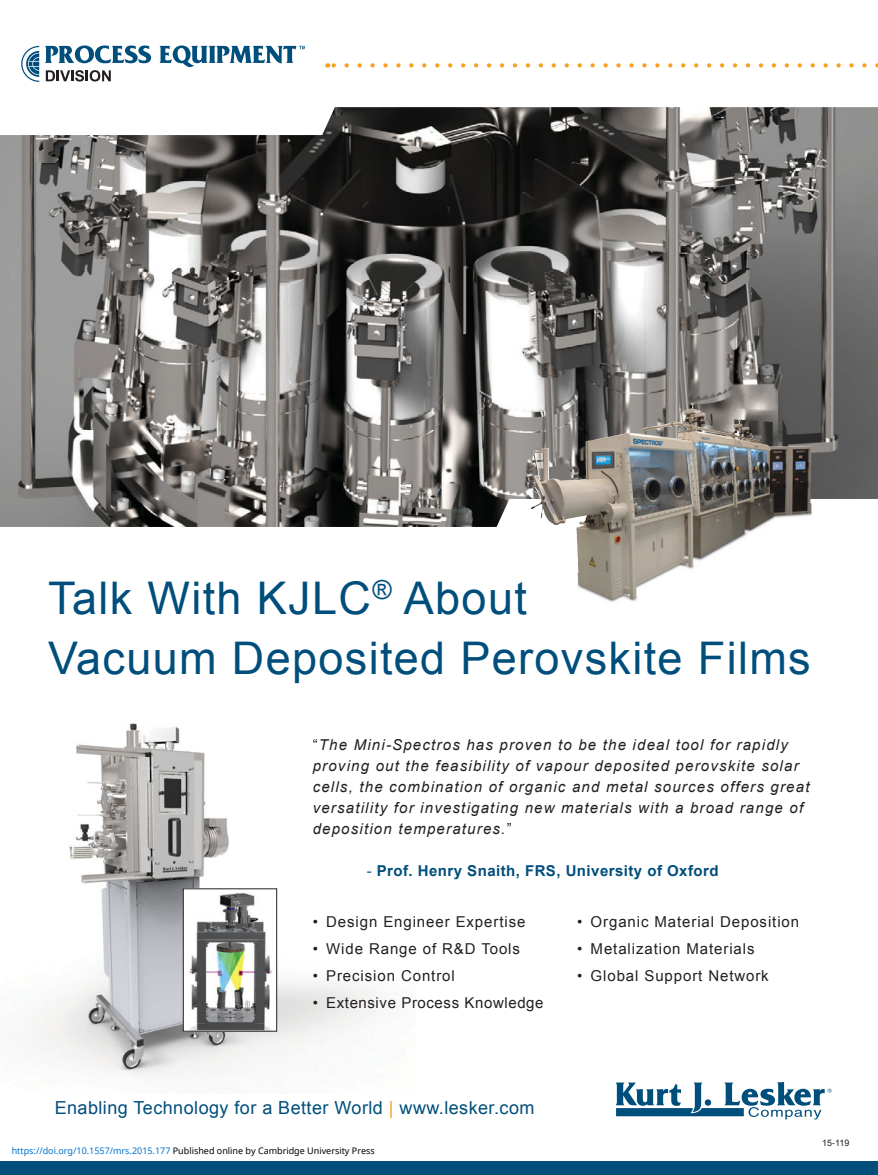
<style>
.page{position:relative;width:878px;height:1175px;background:#fff}
.page>*{position:absolute;margin:0;border:0;box-sizing:border-box;transform-origin:0 0}
.t1{font:45px/60px "Arial";letter-spacing:.03em;color:#004e7c}
.t2{font:18px "Arial";letter-spacing:.025em;color:#004e7c}
.t3{font:italic 15px/21px "Arial";letter-spacing:.08em;color:#231f20}
.t4{font:15px "Arial";letter-spacing:.06em;color:#231f20}
.t5{font:700 15px "Arial";letter-spacing:.03em;color:#004e7c}
.t6{font:15px "Arial";letter-spacing:.04em;color:#231f20}
.t7{font:9px "Noto Sans";color:#000}
.t8{font:8.85px "Arial";color:#231f20}
.s1{font-style:normal}
.s2{font-weight:400}
.s3{color:#f9a022}
.s4{color:#0172cf}
</style>
<div class="page">
<img style="left:0;top:135px;width:878px;height:364px">
<svg style="left:0;top:499px;width:813px;height:103px"></svg>
<svg style="left:37px;top:45px;width:841px;height:90px"></svg>
<img style="left:24px;top:724px;width:365px;height:356px">
<img style="left:535px;top:403px;width:157px;height:77px">
<img style="left:185px;top:890px;width:90px;height:139px">
<div style="left:183px;top:888px;width:94px;height:143px;border:1px solid #231f20"></div>
<svg style="left:45px;top:45px;width:106px;height:18px"></svg>
<svg style="left:159px;top:45px;width:146px;height:22px"></svg>
<svg style="left:46px;top:70px;width:65px;height:12px"></svg>
<svg style="left:21px;top:46px;width:18px;height:36px"></svg>
<svg style="left:327px;top:63px;width:551px;height:5px"></svg>
<svg style="left:615px;top:1082px;width:216px;height:37px"></svg>
<div style="left:0;top:1161px;width:878px;height:13px;background:#004e7c"></div>
<p class="t1" style="left:48px;top:568px;width:764px">Talk With KJLC<sup>®</sup> About<br>Vacuum Deposited Perovskite Films</p>
<p class="t3" style="left:313px;top:734px;width:498px"><span class="s1">“</span>The Mini-Spectros has proven to be the ideal tool for rapidly proving out the feasibility of vapour deposited perovskite solar cells, the combination of organic and metal sources offers great versatility for investigating new materials with a broad range of deposition temperatures.<span class="s1">”</span></p>
<p class="t5" style="left:367px;top:862px;width:353px"><span class="s2">-</span> Prof. Henry Snaith, FRS, University of Oxford</p>
<p class="t4" style="left:313px;top:913px;width:214px">• Design Engineer Expertise</p>
<p class="t4" style="left:313px;top:940px;width:209px">• Wide Range of R&amp;D Tools</p>
<p class="t4" style="left:313px;top:967px;width:144px">• Precision Control</p>
<p class="t6" style="left:313px;top:994px;width:232px">• Extensive Process Knowledge</p>
<p class="t4" style="left:577px;top:913px;width:223px">• Organic Material Deposition</p>
<p class="t4" style="left:577px;top:940px;width:179px">• Metalization Materials</p>
<p class="t4" style="left:577px;top:967px;width:193px">• Global Support Network</p>
<p class="t2" style="left:55px;top:1097px;width:481px">Enabling Technology for a Better World <span class="s3">|</span> www.lesker.com</p>
<p class="t7" style="left:12px;top:1143px;width:364px"><span class="s4">https://doi.org/10.1557/mrs.2015.177</span> Published online by Cambridge University Press</p>
<p class="t8" style="left:822px;top:1138px;width:29px">15-119</p>
</div>
